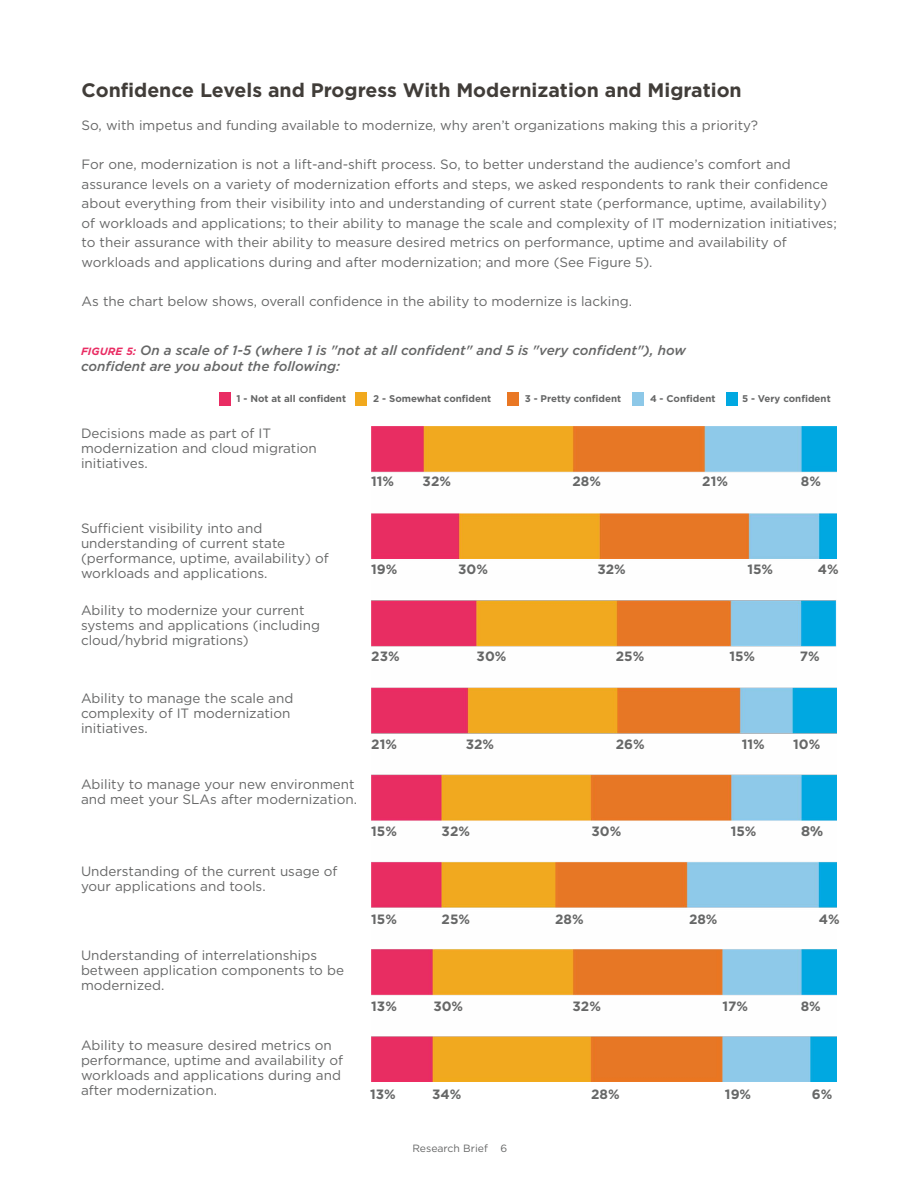
<style>
.page{position:relative;width:918px;height:1188px;background:#fff}
.page>*{position:absolute;margin:0;border:0;box-sizing:border-box;transform-origin:0 0}
.t1{font:700 19.5px "Gotham";color:#413d39}
.t2{font:13.5px/15px "Gotham";color:#666767}
.t3{font:700 13.5px "Gotham";color:#666767}
.t4{font:italic 500 13.5px/16.5px "Gotham";color:#666767}
.t5{font:700 13.5px "Cresta";color:#666767}
.t6{font:10.5px "Gotham";color:#666767}
.t7{font:700 9.75px "Gotham";color:#666767}
.s1{font-weight:700;font-size:10.5px;color:#e92c63}
</style>
<div class="page">
<img style="left:371px;top:426px;width:466px;height:656px">
<div style="left:355px;top:392px;width:12px;height:13px;background:#f1a91e"></div>
<div style="left:632px;top:392px;width:12px;height:13px;background:#8dc8e8"></div>
<div style="left:219px;top:392px;width:11px;height:13px;background:#e92c63"></div>
<div style="left:507px;top:392px;width:12px;height:13px;background:#e97724"></div>
<div style="left:726px;top:392px;width:11px;height:13px;background:#00a8e1"></div>
<h1 class="t1" style="left:82px;top:79px;width:662px">Confidence Levels and Progress With Modernization and Migration</h1>
<p class="t2" style="left:82px;top:118px;width:678px">So, with impetus and funding available to modernize, why aren’t organizations making this a priority?</p>
<p class="t2" style="left:82px;top:154px;width:757px;line-height:19.5px">For one, modernization is not a lift-and-shift process. So, to better understand the audience’s comfort and assurance levels on a variety of modernization efforts and steps, we asked respondents to rank their confidence about everything from their visibility into and understanding of current state (performance, uptime, availability) of workloads and applications; to their ability to manage the scale and complexity of IT modernization initiatives; to their assurance with their ability to measure desired metrics on performance, uptime and availability of workloads and applications during and after modernization; and more (See Figure 5).</p>
<p class="t2" style="left:82px;top:293px;width:552px">As the chart below shows, overall confidence in the ability to modernize is lacking.</p>
<p class="t4" style="left:81px;top:342px;width:606px"><span class="s1">FIGURE 5:</span> On a scale of 1-5 (where 1 is "not at all confident" and 5 is "very confident"), how confident are you about the following:</p>
<p class="t7" style="left:236px;top:393px;width:111px">1 - Not at all confident</p>
<p class="t7" style="left:373px;top:393px;width:120px">2 - Somewhat confident</p>
<p class="t7" style="left:525px;top:393px;width:98px">3 - Pretty confident</p>
<p class="t7" style="left:650px;top:393px;width:67px">4 - Confident</p>
<p class="t7" style="left:742px;top:393px;width:90px">5 - Very confident</p>
<p class="t2" style="left:81px;top:425px;width:237px">Decisions made as part of IT modernization and cloud migration initiatives.</p>
<p class="t3" style="left:371px;top:474px;width:25px">11%</p>
<p class="t3" style="left:423px;top:474px;width:30px">32%</p>
<p class="t3" style="left:573px;top:474px;width:30px">28%</p>
<p class="t3" style="left:702px;top:474px;width:27px">21%</p>
<p class="t3" style="left:801px;top:474px;width:22px">8%</p>
<p class="t2" style="left:81px;top:520px;width:249px">Sufficient visibility into and understanding of current state (performance, uptime, availability) of workloads and applications.</p>
<p class="t2" style="left:81px;top:603px;width:241px">Ability to modernize your current systems and applications (including cloud/hybrid migrations)</p>
<p class="t2" style="left:81px;top:691px;width:214px">Ability to manage the scale and complexity of IT modernization initiatives.</p>
<p class="t2" style="left:81px;top:777px;width:278px">Ability to manage your new environment and meet your SLAs after modernization.</p>
<p class="t2" style="left:81px;top:863px;width:258px">Understanding of the current usage of your applications and tools.</p>
<p class="t2" style="left:81px;top:948px;width:265px">Understanding of interrelationships between application components to be modernized.</p>
<p class="t2" style="left:81px;top:1037px;width:264px">Ability to measure desired metrics on performance, uptime and availability of workloads and applications during and after modernization.</p>
<p class="t3" style="left:371px;top:561px;width:28px">19%</p>
<p class="t3" style="left:458px;top:561px;width:31px">30%</p>
<p class="t3" style="left:597px;top:561px;width:30px">32%</p>
<p class="t3" style="left:747px;top:561px;width:27px">15%</p>
<p class="t3" style="left:818px;top:561px;width:22px">4%</p>
<p class="t3" style="left:371px;top:649px;width:30px">23%</p>
<p class="t3" style="left:477px;top:649px;width:31px">30%</p>
<p class="t3" style="left:616px;top:649px;width:30px">25%</p>
<p class="t3" style="left:729px;top:649px;width:27px">15%</p>
<p class="t3" style="left:800px;top:649px;width:21px">7%</p>
<p class="t3" style="left:371px;top:736px;width:27px">21%</p>
<p class="t3" style="left:466px;top:736px;width:30px">32%</p>
<p class="t3" style="left:616px;top:736px;width:30px">26%</p>
<p class="t3" style="left:742px;top:736px;width:25px">11%</p>
<p class="t3" style="left:793px;top:736px;width:29px">10%</p>
<p class="t3" style="left:371px;top:824px;width:27px">15%</p>
<p class="t3" style="left:442px;top:824px;width:30px">32%</p>
<p class="t3" style="left:592px;top:824px;width:31px">30%</p>
<p class="t3" style="left:731px;top:824px;width:27px">15%</p>
<p class="t5" style="left:801px;top:821px;width:23px">8%</p>
<p class="t3" style="left:371px;top:911px;width:27px">15%</p>
<p class="t3" style="left:442px;top:911px;width:30px">25%</p>
<p class="t3" style="left:555px;top:911px;width:30px">28%</p>
<p class="t3" style="left:689px;top:911px;width:30px">28%</p>
<p class="t3" style="left:819px;top:911px;width:22px">4%</p>
<p class="t3" style="left:371px;top:999px;width:27px">13%</p>
<p class="t3" style="left:433px;top:999px;width:31px">30%</p>
<p class="t3" style="left:573px;top:999px;width:30px">32%</p>
<p class="t3" style="left:723px;top:999px;width:27px">17%</p>
<p class="t3" style="left:801px;top:999px;width:22px">8%</p>
<p class="t3" style="left:370px;top:1086px;width:27px">13%</p>
<p class="t3" style="left:432px;top:1086px;width:31px">34%</p>
<p class="t3" style="left:591px;top:1086px;width:30px">28%</p>
<p class="t3" style="left:725px;top:1086px;width:28px">19%</p>
<p class="t3" style="left:812px;top:1086px;width:22px">6%</p>
<p class="t6" style="left:412px;top:1143px;width:96px">Research Brief 6</p>
</div>
